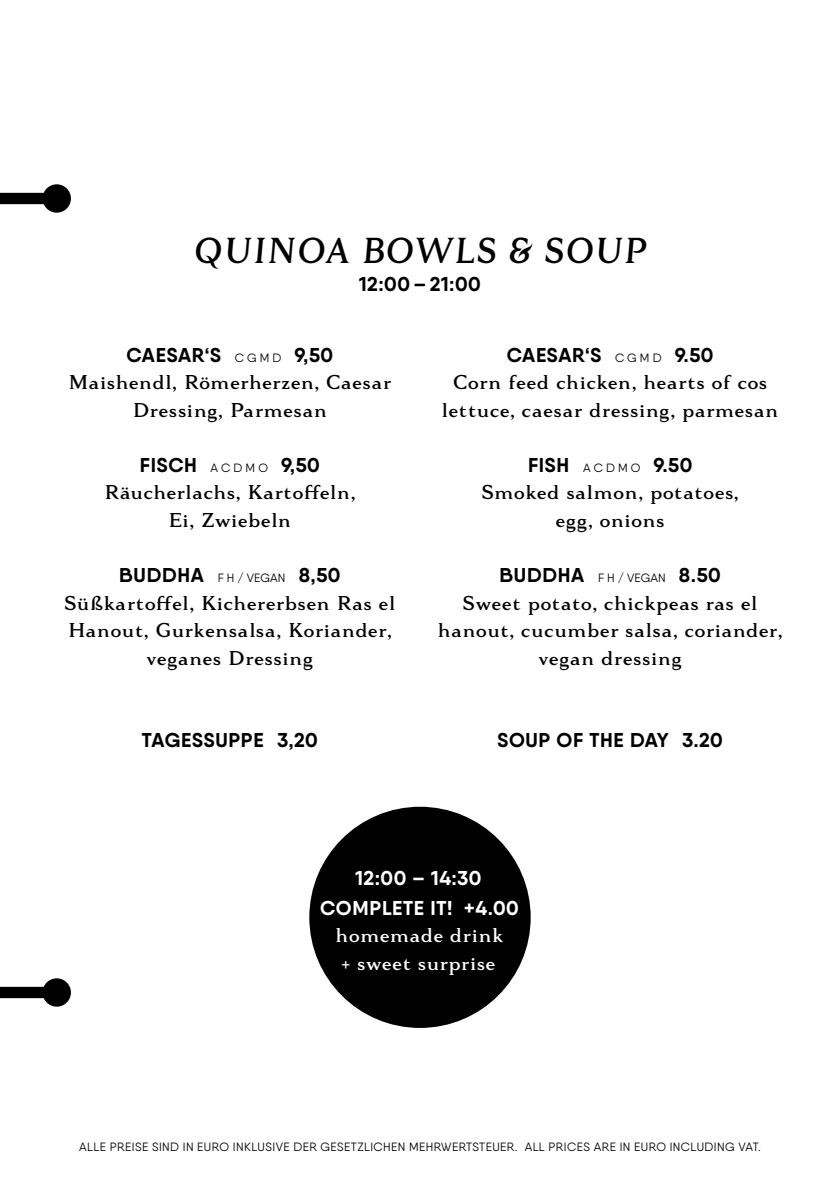
<style>
.page{position:relative;width:840px;height:1191px;background:#fff}
.page>*{position:absolute;margin:0;border:0;box-sizing:border-box;transform-origin:0 0}
.t1{font:500 36px "Tautz";color:#000;scale:.9 1}
.t2{font:500 20px/27.6px "Tautz";color:#000;text-align:center}
.t3{font:700 20px "Qanelas";letter-spacing:.035em;color:#000}
.t4{font:700 20px/30px "Qanelas";letter-spacing:.035em;color:#fff;text-align:center}
.t5{font:500 20px/27.6px "Tautz";color:#fff}
.t6{font:12px "Qanelas";letter-spacing:.035em;color:#000}
.s1{font-weight:400;font-size:12px}
</style>
<div class="page">
<div style="left:309px;top:806px;width:221px;height:222px;background:#000;border-radius:50%"></div>
<div style="left:43px;top:184px;width:28px;height:29px;background:#000;border-radius:50%"></div>
<div style="left:43px;top:978px;width:28px;height:28px;background:#000;border-radius:50%"></div>
<div style="left:0;top:193px;width:57px;height:11px;background:#000"></div>
<div style="left:0;top:986px;width:57px;height:12px;background:#000"></div>
<h1 class="t1" style="left:193px;top:226px;width:510px">QUINOA BOWLS &amp; SOUP</h1>
<p class="t3" style="left:359px;top:271px;width:123px">12:00 – 21:00</p>
<p class="t3" style="left:126px;top:342px;width:208px">CAESAR‘S <span class="s1">C G M D</span> 9,50</p>
<p class="t2" style="left:68px;top:368px;width:324px">Maishendl, Römerherzen, Caesar<br>Dressing, Parmesan</p>
<p class="t3" style="left:140px;top:452px;width:181px">FISCH <span class="s1">A C D M O</span> 9,50</p>
<p class="t2" style="left:104px;top:478px;width:253px">Räucherlachs, Kartoffeln,<br>Ei, Zwiebeln</p>
<p class="t3" style="left:119px;top:562px;width:222px">BUDDHA <span class="s1">F H / VEGAN</span> 8,50</p>
<p class="t2" style="left:64px;top:588px;width:333px">Süßkartoffel, Kichererbsen Ras el<br>Hanout, Gurkensalsa, Koriander, veganes Dressing</p>
<p class="t3" style="left:142px;top:727px;width:177px">TAGESSUPPE 3,20</p>
<p class="t3" style="left:506px;top:342px;width:208px">CAESAR‘S <span class="s1">C G M D</span> 9.50</p>
<p class="t2" style="left:441px;top:368px;width:338px">Corn feed chicken, hearts of cos lettuce, caesar dressing, parmesan</p>
<p class="t3" style="left:527px;top:452px;width:166px">FISH <span class="s1">A C D M O</span> 9.50</p>
<p class="t2" style="left:481px;top:478px;width:259px">Smoked salmon, potatoes, egg, onions</p>
<p class="t3" style="left:499px;top:562px;width:222px">BUDDHA <span class="s1">F H / VEGAN</span> 8.50</p>
<p class="t2" style="left:437px;top:588px;width:346px">Sweet potato, chickpeas ras el hanout, cucumber salsa, coriander, vegan dressing</p>
<p class="t3" style="left:497px;top:727px;width:227px">SOUP OF THE DAY 3.20</p>
<p class="t4" style="left:320px;top:862px;width:200px">12:00 – 14:30<br>COMPLETE IT! +4.00</p>
<p class="t5" style="left:335px;top:921px;width:170px">homemade drink + sweet surprise</p>
<p class="t6" style="left:79px;top:1139px;width:682px">ALLE PREISE SIND IN EURO INKLUSIVE DER GESETZLICHEN MEHRWERTSTEUER. ALL PRICES ARE IN EURO INCLUDING VAT.</p>
</div>
